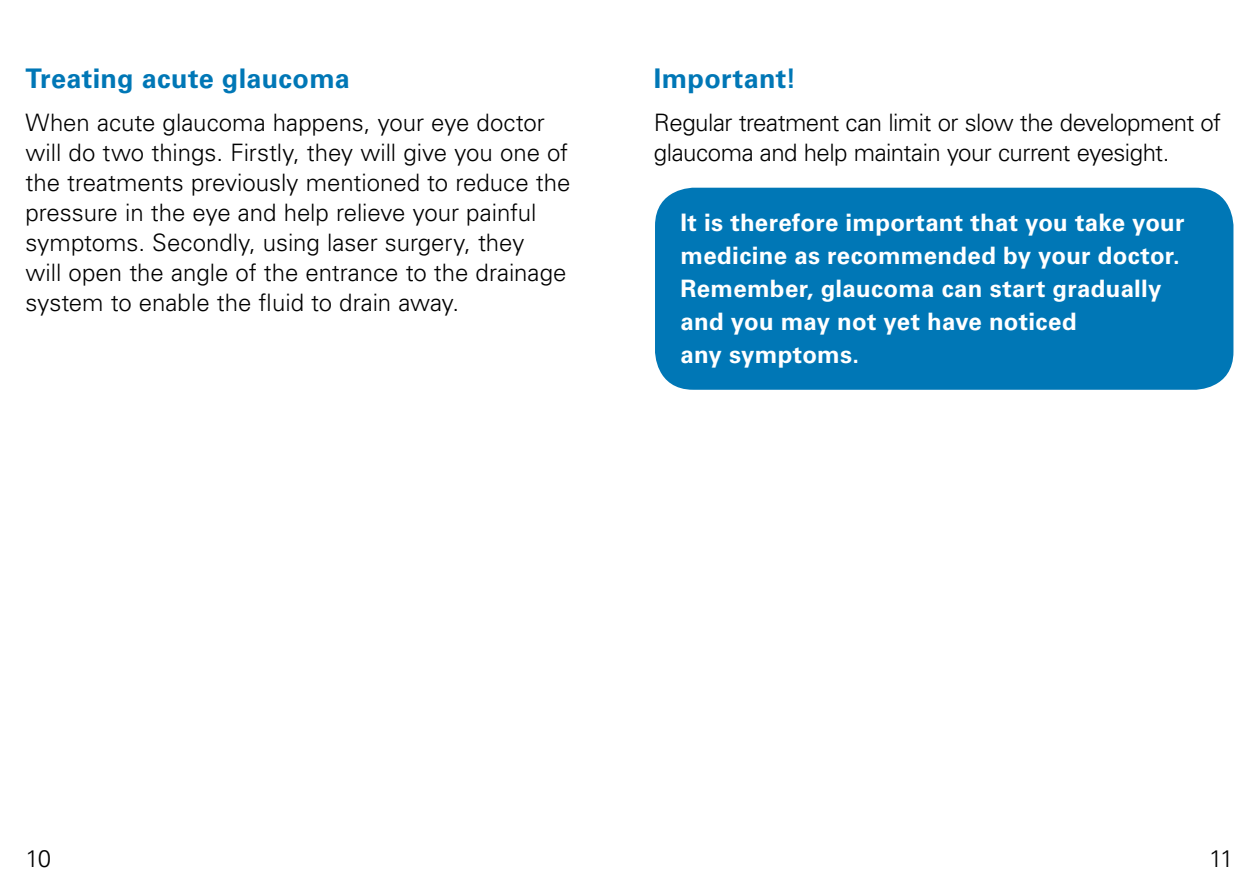
<style>
.page{position:relative;width:1259px;height:893px;background:#fff}
.page>*{position:absolute;margin:0;border:0;box-sizing:border-box;transform-origin:0 0}
.t1{font:700 27px "Univers LT Std";letter-spacing:.01em;color:#0077b6}
.t2{font:300 24px/30px "Univers LT Std";letter-spacing:-.005em;color:#000}
.t3{font:700 24px/33px "Univers LT Std";letter-spacing:.01em;color:#fff}
</style>
<div class="page">
<div style="left:655px;top:188px;width:578px;height:202px;background:#0077b6;border-radius:38px"></div>
<p class="t1" style="left:26px;top:63px;width:326px">Treating acute glaucoma</p>
<p class="t2" style="left:26px;top:108px;width:546px">When acute glaucoma happens, your eye doctor will do two things. Firstly, they will give you one of the treatments previously mentioned to reduce the pressure in the eye and help relieve your painful symptoms. Secondly, using laser surgery, they<br>will open the angle of the entrance to the drainage system to enable the fluid to drain away.</p>
<p class="t1" style="left:654px;top:63px;width:144px">Important!</p>
<p class="t2" style="left:654px;top:108px;width:569px">Regular treatment can limit or slow the development of glaucoma and help maintain your current eyesight.</p>
<p class="t3" style="left:680px;top:207px;width:505px">It is therefore important that you take your medicine as recommended by your doctor.<br>Remember, glaucoma can start gradually and you may not yet have noticed<br>any symptoms.</p>
<p class="t2" style="left:26px;top:844px;width:27px">10</p>
<p class="t2" style="left:1209px;top:844px;width:26px">11</p>
</div>
